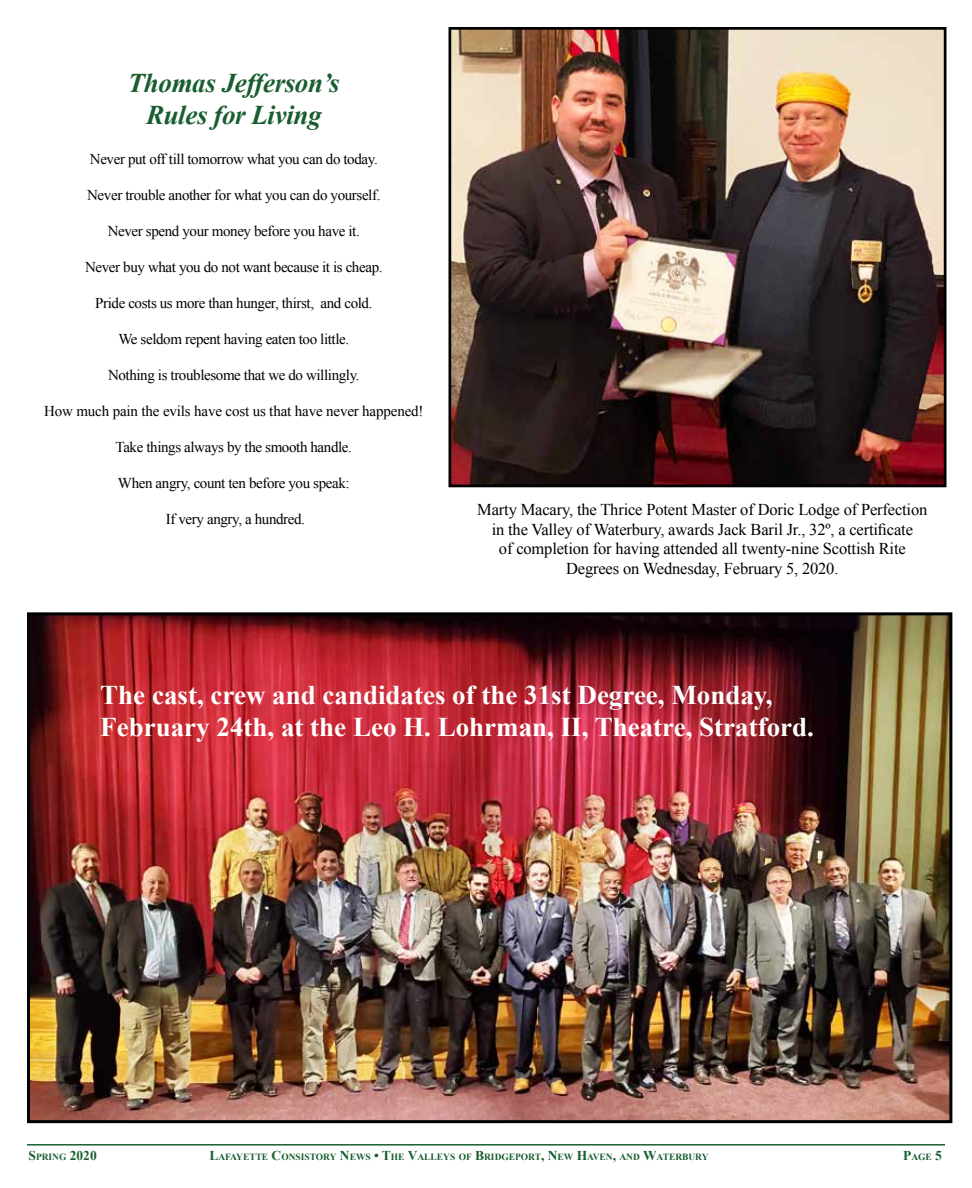
<style>
.page{position:relative;width:972px;height:1188px;background:#fff}
.page>*{position:absolute;margin:0;border:0;box-sizing:border-box;transform-origin:0 0}
.t1{font:700 27px/32.4px "Times New Roman";color:#fff}
.t2{font:italic 700 27px/32.4px "Times New Roman";letter-spacing:-.015em;color:#185e2f;text-align:center}
.t3{font:16.5px/19.5px "Times New Roman";letter-spacing:-.01em;color:#000;text-align:center}
.t4{font:15px "Times New Roman";letter-spacing:-.025em;color:#000}
.t5{font:700 13.5px "Times New Roman";color:#185e2f}
.t6{font:700 9.45px "Times New Roman";color:#185e2f}
.s1{font-size:9.45px}
.s2{font-size:13.5px}
</style>
<div class="page">
<hr style="left:27px;top:1144px;width:918px;height:2px;background:#185e2f">
<img style="left:453px;top:31px;width:490px;height:452px">
<div style="left:449px;top:27px;width:498px;height:460px;border:3px solid #000"></div>
<img style="left:31px;top:616px;width:917px;height:503px">
<div style="left:27px;top:612px;width:925px;height:511px;border:3px solid #000"></div>
<h1 class="t2" style="left:128px;top:66px;width:213px">Thomas Jefferson’s<br>Rules for Living</h1>
<p class="t4" style="left:90px;top:149px;width:289px">Never put off till tomorrow what you can do today.</p>
<p class="t4" style="left:87px;top:185px;width:295px">Never trouble another for what you can do yourself.</p>
<p class="t4" style="left:108px;top:221px;width:254px">Never spend your money before you have it.</p>
<p class="t4" style="left:85px;top:257px;width:299px">Never buy what you do not want because it is cheap.</p>
<p class="t4" style="left:95px;top:293px;width:279px">Pride costs us more than hunger, thirst, and cold.</p>
<p class="t4" style="left:118px;top:329px;width:232px">We seldom repent having eaten too little.</p>
<p class="t4" style="left:108px;top:365px;width:253px">Nothing is troublesome that we do willingly.</p>
<p class="t4" style="left:44px;top:401px;width:381px">How much pain the evils have cost us that have never happened!</p>
<p class="t4" style="left:116px;top:437px;width:238px">Take things always by the smooth handle.</p>
<p class="t4" style="left:118px;top:473px;width:233px">When angry, count ten before you speak:</p>
<p class="t4" style="left:166px;top:509px;width:141px">If very angry, a hundred.</p>
<p class="t3" style="left:477px;top:499px;width:452px">Marty Macary, the Thrice Potent Master of Doric Lodge of Perfection in the Valley of Waterbury, awards Jack Baril Jr., 32º, a certificate<br>of completion for having attended all twenty-nine Scottish Rite Degrees on Wednesday, February 5, 2020.</p>
<h1 class="t1" style="left:100px;top:678px;width:715px">The cast, crew and candidates of the 31st Degree, Monday,<br>February 24th, at the Leo H. Lohrman, II, Theatre, Stratford.</h1>
<p class="t5" style="left:28px;top:1146px;width:70px">S<span class="s1">PRING</span> 2020</p>
<p class="t6" style="left:209px;top:1150px;width:501px"><span class="s2">L</span>AFAYETTE <span class="s2">C</span>ONSISTORY <span class="s2">N</span>EWS <span class="s2">• T</span>HE <span class="s2">V</span>ALLEYS OF <span class="s2">B</span>RIDGEPORT<span class="s2">, N</span>EW <span class="s2">H</span>AVEN<span class="s2">,</span> AND <span class="s2">W</span>ATERBURY</p>
<p class="t6" style="left:903px;top:1150px;width:40px"><span class="s2">P</span>AGE <span class="s2">5</span></p>
</div>
